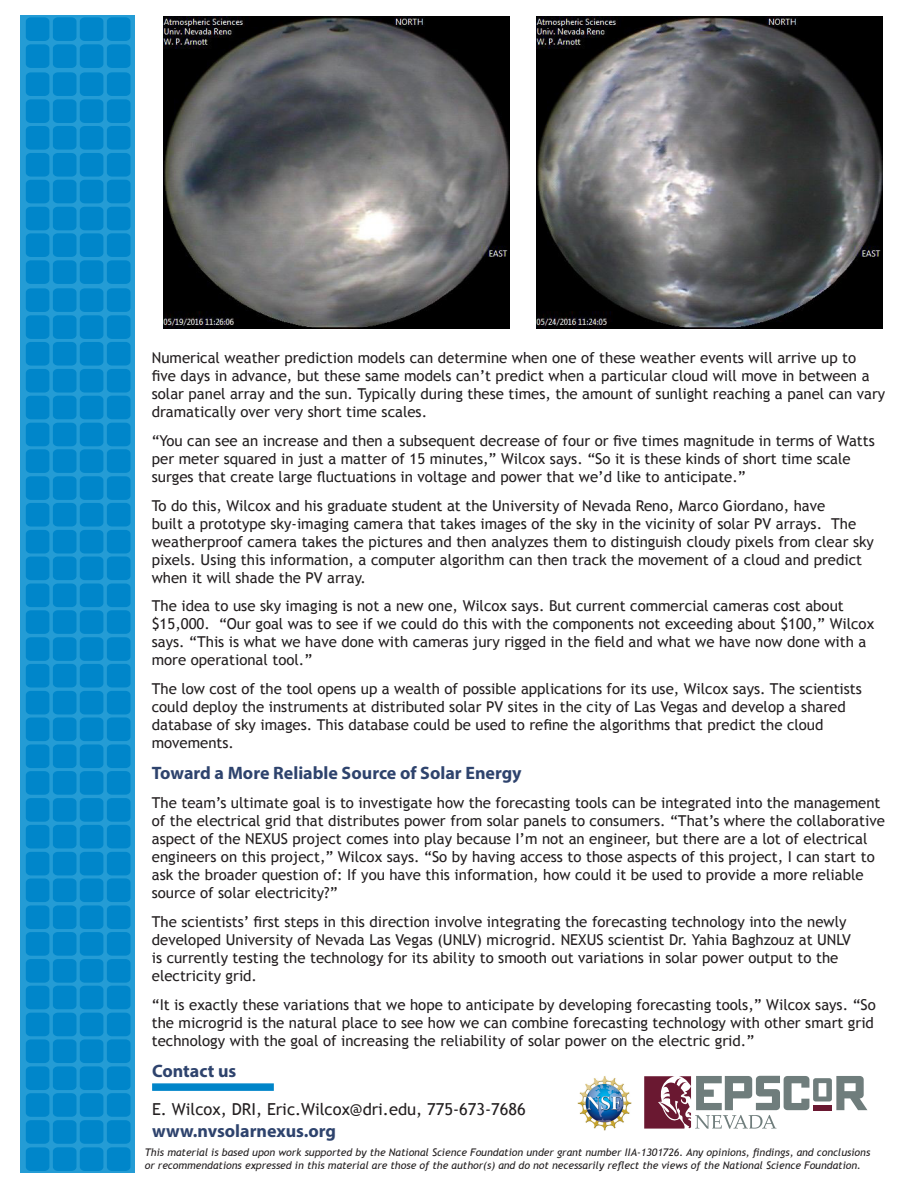
<style>
.page{position:relative;width:918px;height:1188px;background:#fff}
.page>*{position:absolute;margin:0;border:0;box-sizing:border-box;transform-origin:0 0}
.t1{font:700 18px "Myriad Pro";color:#2e436d}
.t2{font:16.5px "Trebuchet MS";color:#231f20}
.t3{font:15px/18px "Trebuchet MS";color:#231f20}
.t4{font:italic 10.5px/12.6px "Trebuchet MS";color:#231f20}
</style>
<div class="page">
<div style="left:21px;top:15px;width:114px;height:1158px;background:linear-gradient(to right,#249cd5,#249cd5)"></div>
<svg style="left:26px;top:17px;width:104px;height:1154px;background:#088bcc"></svg>
<svg style="left:644px;top:1076px;width:223px;height:53px"></svg>
<img style="left:578px;top:1076px;width:54px;height:54px">
<img style="left:164px;top:16px;width:346px;height:312px">
<img style="left:536px;top:16px;width:347px;height:312px">
<svg style="left:152px;top:1083px;width:122px;height:8px"></svg>
<p class="t3" style="left:152px;top:349px;width:735px">Numerical weather prediction models can determine when one of these weather events will arrive up to<br>five days in advance, but these same models can’t predict when a particular cloud will move in between a solar panel array and the sun. Typically during these times, the amount of sunlight reaching a panel can vary dramatically over very short time scales.</p>
<p class="t3" style="left:152px;top:432px;width:725px">“You can see an increase and then a subsequent decrease of four or five times magnitude in terms of Watts per meter squared in just a matter of 15 minutes,” Wilcox says. “So it is these kinds of short time scale surges that create large fluctuations in voltage and power that we’d like to anticipate.”</p>
<p class="t3" style="left:152px;top:497px;width:724px">To do this, Wilcox and his graduate student at the University of Nevada Reno, Marco Giordano, have<br>built a prototype sky-imaging camera that takes images of the sky in the vicinity of solar PV arrays. The weatherproof camera takes the pictures and then analyzes them to distinguish cloudy pixels from clear sky pixels. Using this information, a computer algorithm can then track the movement of a cloud and predict when it will shade the PV array.</p>
<p class="t3" style="left:152px;top:597px;width:724px">The idea to use sky imaging is not a new one, Wilcox says. But current commercial cameras cost about $15,000. “Our goal was to see if we could do this with the components not exceeding about $100,” Wilcox says. “This is what we have done with cameras jury rigged in the field and what we have now done with a more operational tool.”</p>
<p class="t3" style="left:152px;top:680px;width:712px">The low cost of the tool opens up a wealth of possible applications for its use, Wilcox says. The scientists could deploy the instruments at distributed solar PV sites in the city of Las Vegas and develop a shared database of sky images. This database could be used to refine the algorithms that predict the cloud movements.</p>
<p class="t1" style="left:152px;top:761px;width:371px">Toward a More Reliable Source of Solar Energy</p>
<p class="t3" style="left:152px;top:794px;width:735px">The team’s ultimate goal is to investigate how the forecasting tools can be integrated into the management of the electrical grid that distributes power from solar panels to consumers. “That’s where the collaborative aspect of the NEXUS project comes into play because I’m not an engineer, but there are a lot of electrical engineers on this project,” Wilcox says. “So by having access to those aspects of this project, I can start to ask the broader question of: If you have this information, how could it be used to provide a more reliable source of solar electricity?”</p>
<p class="t3" style="left:152px;top:913px;width:700px">The scientists’ first steps in this direction involve integrating the forecasting technology into the newly developed University of Nevada Las Vegas (UNLV) microgrid. NEXUS scientist Dr. Yahia Baghzouz at UNLV is currently testing the technology for its ability to smooth out variations in solar power output to the electricity grid.</p>
<p class="t3" style="left:152px;top:996px;width:726px">“It is exactly these variations that we hope to anticipate by developing forecasting tools,” Wilcox says. “So the microgrid is the natural place to see how we can combine forecasting technology with other smart grid technology with the goal of increasing the reliability of solar power on the electric grid.”</p>
<p class="t1" style="left:152px;top:1060px;width:86px">Contact us</p>
<p class="t2" style="left:152px;top:1100px;width:375px">E. Wilcox, DRI, Eric.Wilcox@dri.edu, 775-673-7686</p>
<p class="t1" style="left:152px;top:1119px;width:186px">www.nvsolarnexus.org</p>
<p class="t4" style="left:145px;top:1146px;width:727px">This material is based upon work supported by the National Science Foundation under grant number IIA-1301726. Any opinions, findings, and conclusions or recommendations expressed in this material are those of the author(s) and do not necessarily reflect the views of the National Science Foundation.</p>
</div>
